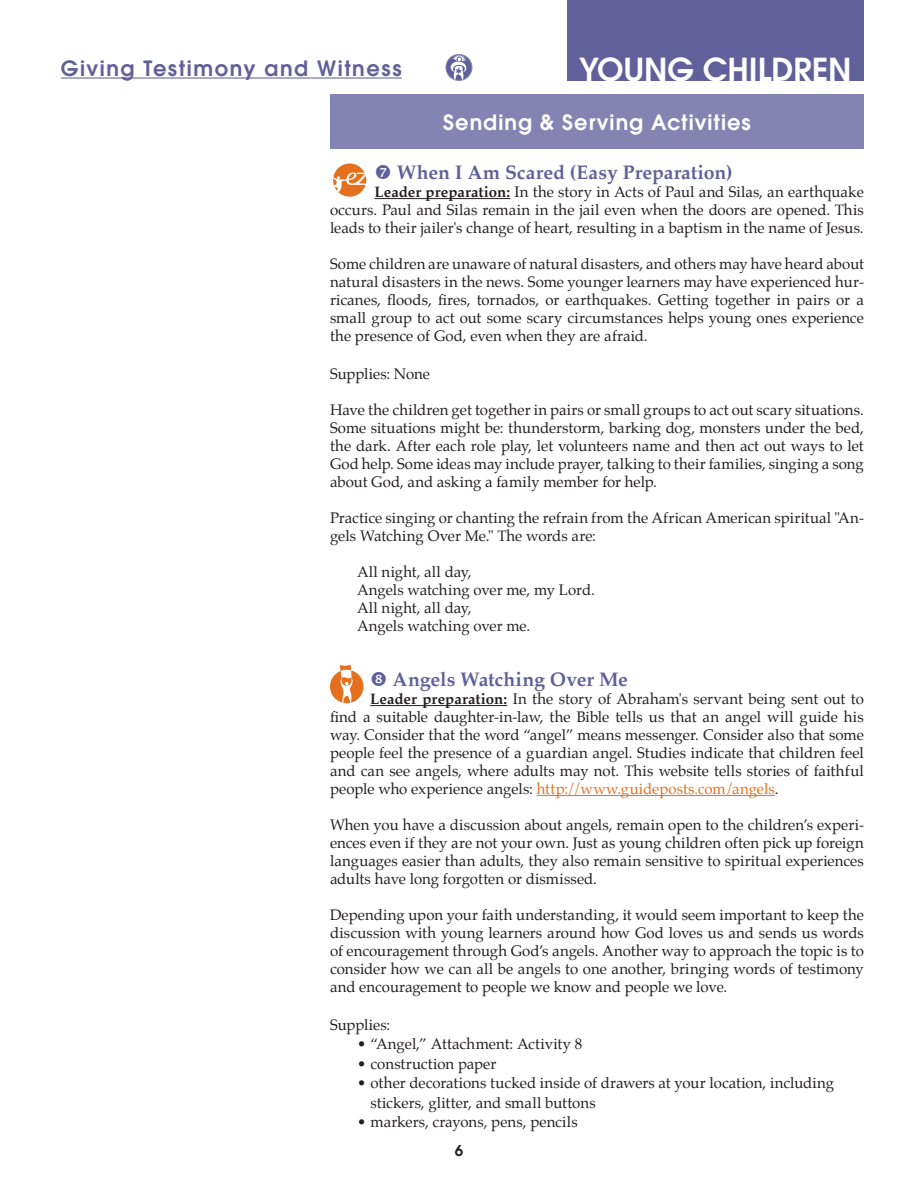
<style>
.page{position:relative;width:918px;height:1188px;background:#fff}
.page>*{position:absolute;margin:0;border:0;box-sizing:border-box;transform-origin:0 0}
.t1{font:600 31.5px "Avant Garde";color:#fff}
.t2{font:600 21px "Avant Garde";letter-spacing:.075em;color:#62609a}
.t3{font:600 21px "Avant Garde";letter-spacing:.05em;color:#fff}
.numbered_activity_he{font:700 19.5px "Palatino";color:#62609a}
.body{font:15px/18px "Palatino";color:#231f20;text-align:justify}
.bulleted_list{font:15px/19.5px "Palatino";color:#231f20}
.supplies{font:15px "Palatino";letter-spacing:-.005em;color:#231f20}
.t4{font:600 15px "Avant Garde";color:#231f20}
.s1{font-weight:700}
.s2{color:#e4701e}
</style>
<div class="page">
<hr style="left:61px;top:78px;width:341px;height:1px;background:#62609a">
<svg style="left:445px;top:54px;width:27px;height:27px"></svg>
<div style="left:567px;top:0;width:297px;height:81px;background:#62609a"></div>
<hr style="left:375px;top:198px;width:135px;height:1px;background:#231f20">
<hr style="left:370px;top:705px;width:137px;height:1px;background:#231f20">
<hr style="left:537px;top:795px;width:238px;height:1px;background:#e4701e">
<div style="left:333px;top:163px;width:33px;height:34px;background:#e4701e;border-radius:50%"></div>
<svg style="left:333px;top:172px;width:34px;height:23px"></svg>
<div style="left:330px;top:94px;width:534px;height:55px;background:#8583b1"></div>
<svg style="left:330px;top:664px;width:34px;height:39px"></svg>
<h2 class="t2" style="left:61px;top:54px;width:342px">Giving Testimony and Witness</h2>
<h1 class="t1" style="left:579px;top:49px;width:274px">YOUNG CHILDREN</h1>
<p class="t3" style="left:443px;top:109px;width:309px">Sending &amp; Serving Activities</p>
<p class="numbered_activity_he" style="left:397px;top:156px;width:337px">When I Am Scared (Easy Preparation)</p>
<p class="body" style="left:330px;top:183px;width:535px;text-indent:45px"><span class="s1">Leader preparation:</span> In the story in Acts of Paul and Silas, an earthquake occurs. Paul and Silas remain in the jail even when the doors are opened. This leads to their jailer's change of heart, resulting in a baptism in the name of Jesus.</p>
<p class="body" style="left:330px;top:255px;width:536px">Some children are unaware of natural disasters, and others may have heard about natural disasters in the news. Some younger learners may have experienced hur&shy;ricanes, floods, fires, tornados, or earthquakes. Getting together in pairs or a small group to act out some scary circumstances helps young ones experience the presence of God, even when they are afraid.</p>
<p class="supplies" style="left:330px;top:361px;width:102px">Supplies: None</p>
<p class="body" style="left:330px;top:400px;width:535px">Have the children get together in pairs or small groups to act out scary situations.<br>Some situations might be: thunderstorm, barking dog, monsters under the bed, the dark. After each role play, let volunteers name and then act out ways to let God help. Some ideas may include prayer, talking to their families, singing a song about God, and asking a family member for help.</p>
<p class="body" style="left:330px;top:508px;width:535px">Practice singing or chanting the refrain from the African American spiritual "An&shy;gels Watching Over Me." The words are:</p>
<p class="body" style="left:357px;top:562px;width:116px">All night, all day,</p>
<p class="body" style="left:357px;top:580px;width:239px">Angels watching over me, my Lord.</p>
<p class="body" style="left:357px;top:598px;width:116px">All night, all day,</p>
<p class="body" style="left:357px;top:616px;width:175px">Angels watching over me.</p>
<p class="numbered_activity_he" style="left:393px;top:663px;width:237px">Angels Watching Over Me</p>
<p class="body" style="left:330px;top:690px;width:535px;text-indent:40px"><span class="s1">Leader preparation:</span> In the story of Abraham's servant being sent out to find a suitable daughter-in-law, the Bible tells us that an angel will guide his way. Consider that the word “angel” means messenger. Consider also that some people feel the presence of a guardian angel. Studies indicate that children feel and can see angels, where adults may not. This website tells stories of faithful people who experience angels: <span class="s2">http://www.guideposts.com/angels</span>.</p>
<p class="body" style="left:330px;top:816px;width:535px">When you have a discussion about angels, remain open to the children’s experi&shy;ences even if they are not your own. Just as young children often pick up foreign languages easier than adults, they also remain sensitive to spiritual experiences adults have long forgotten or dismissed.</p>
<p class="body" style="left:330px;top:906px;width:536px">Depending upon your faith understanding, it would seem important to keep the discussion with young learners around how God loves us and sends us words of encouragement through God’s angels. Another way to approach the topic is to consider how we can all be angels to one another, bringing words of testimony and encouragement to people we know and people we love.</p>
<p class="supplies" style="left:330px;top:1012px;width:62px">Supplies:</p>
<p class="bulleted_list" style="left:357px;top:1034px;width:227px">• “Angel,” Attachment: Activity 8</p>
<p class="bulleted_list" style="left:357px;top:1054px;width:141px">• construction paper</p>
<p class="bulleted_list" style="left:370px;top:1073px;width:465px;text-indent:-14px">• other decorations tucked inside of drawers at your location, including stickers, glitter, and small buttons</p>
<p class="bulleted_list" style="left:357px;top:1112px;width:222px">• markers, crayons, pens, pencils</p>
<p class="t4" style="left:455px;top:1141px;width:10px">6</p>
</div>
